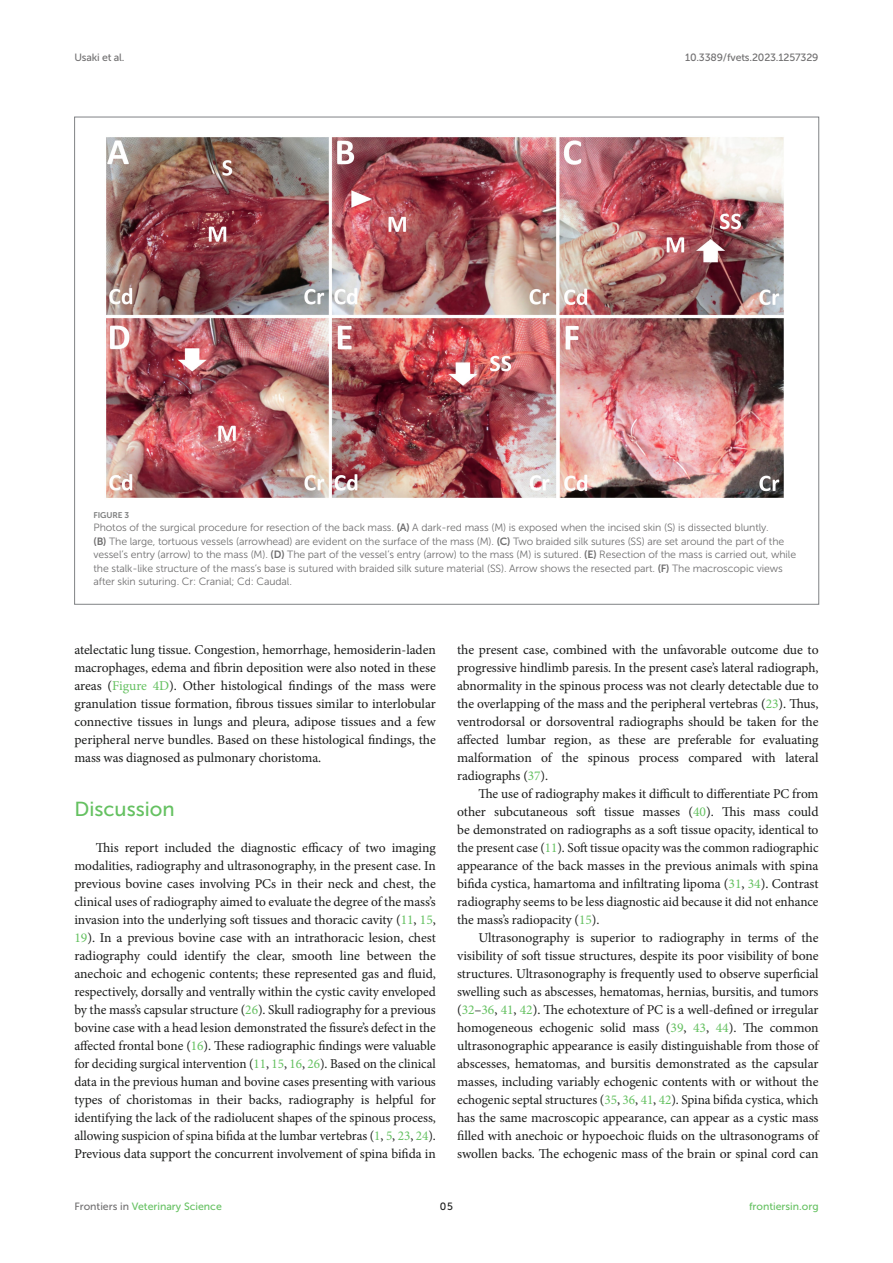
<style>
.page{position:relative;width:893px;height:1263px;background:#fff}
.page>*{position:absolute;margin:0;border:0;box-sizing:border-box;transform-origin:0 0}
.HEAD_1{font:20.25px "Museo Sans 500";color:#65c161}
.TEXT{font:13.5px/18px "Minion Pro";letter-spacing:-.01em;color:#1b1c1b;text-align:justify}
.TEXT_FLUSH{font:13.5px/18px "Minion Pro";letter-spacing:-.01em;color:#1b1c1b;text-align:justify}
.FIG_LEG{font:10.5px/13.5px "Museo Sans 300";letter-spacing:-.01em;color:#706f70}
.t1{font:10.5px "Museo Sans 500";color:#65c161}
.t2{font:10.5px "Museo Sans 500";letter-spacing:-.015em;color:#706f70}
.t3{font:10.5px "Museo Sans 500";color:#1b1c1b}
.FIG_HD{font:8.25px "Museo Sans 700";letter-spacing:-.01em;color:#7e7f7f}
.s1{font-family:"Museo Sans 700"}
.s2{color:#65c161}
.s3{color:#706f70}
</style>
<div class="page">
<img style="left:106px;top:137px;width:678px;height:361px">
<p class="t2" style="left:74px;top:51px;width:51px">Usaki et al.</p>
<p class="t2" style="left:685px;top:51px;width:135px">10.3389/fvets.2023.1257329</p>
<p class="FIG_HD" style="left:94px;top:510px;width:37px">FIGURE 3</p>
<p class="FIG_LEG" style="left:94px;top:521px;width:704px">Photos of the surgical procedure for resection of the back mass. <span class="s1">(A)</span> A dark-red mass (M) is exposed when the incised skin (S) is dissected bluntly.<br><span class="s1">(B)</span> The large, tortuous vessels (arrowhead) are evident on the surface of the mass (M). <span class="s1">(C)</span> Two braided silk sutures (SS) are set around the part of the vessel’s entry (arrow) to the mass (M). <span class="s1">(D)</span> The part of the vessel’s entry (arrow) to the mass (M) is sutured. <span class="s1">(E)</span> Resection of the mass is carried out, while the stalk-like structure of the mass’s base is sutured with braided silk suture material (SS). Arrow shows the resected part. <span class="s1">(F)</span> The macroscopic views after skin suturing. Cr: Cranial; Cd: Caudal.</p>
<p class="TEXT" style="left:74px;top:641px;width:363px">atelectatic lung tissue. Congestion, hemorrhage, hemosiderin-laden macrophages, edema and fibrin deposition were also noted in these areas (<span class="s2">Figure 4D</span>). Other histological findings of the mass were granulation tissue formation, fibrous tissues similar to interlobular connective tissues in lungs and pleura, adipose tissues and a few peripheral nerve bundles. Based on these histological findings, the mass was diagnosed as pulmonary choristoma.</p>
<p class="HEAD_1" style="left:74px;top:798px;width:102px">Discussion</p>
<p class="TEXT_FLUSH" style="left:74px;top:839px;width:363px;text-indent:21px">This report included the diagnostic efficacy of two imaging modalities, radiography and ultrasonography, in the present case. In previous bovine cases involving PCs in their neck and chest, the clinical uses of radiography aimed to evaluate the degree of the mass’s invasion into the underlying soft tissues and thoracic cavity (<span class="s2">11</span>, <span class="s2">15</span>, <span class="s2">19</span>). In a previous bovine case with an intrathoracic lesion, chest radiography could identify the clear, smooth line between the anechoic and echogenic contents; these represented gas and fluid, respectively, dorsally and ventrally within the cystic cavity enveloped by the mass’s capsular structure (<span class="s2">26</span>). Skull radiography for a previous bovine case with a head lesion demonstrated the fissure’s defect in the affected frontal bone (<span class="s2">16</span>). These radiographic findings were valuable for deciding surgical intervention (<span class="s2">11</span>, <span class="s2">15</span>, <span class="s2">16</span>, <span class="s2">26</span>). Based on the clinical data in the previous human and bovine cases presenting with various types of choristomas in their backs, radiography is helpful for identifying the lack of the radiolucent shapes of the spinous process, allowing suspicion of spina bifida at the lumbar vertebras (<span class="s2">1</span>, <span class="s2">5</span>, <span class="s2">23</span>, <span class="s2">24</span>).<br>Previous data support the concurrent involvement of spina bifida in</p>
<p class="TEXT_FLUSH" style="left:457px;top:641px;width:363px">the present case, combined with the unfavorable outcome due to progressive hindlimb paresis. In the present case’s lateral radiograph, abnormality in the spinous process was not clearly detectable due to the overlapping of the mass and the peripheral vertebras (<span class="s2">23</span>). Thus, ventrodorsal or dorsoventral radiographs should be taken for the affected lumbar region, as these are preferable for evaluating malformation of the spinous process compared with lateral radiographs (<span class="s2">37</span>).</p>
<p class="TEXT" style="left:457px;top:785px;width:363px;text-indent:21px">The use of radiography makes it difficult to differentiate PC from other subcutaneous soft tissue masses (<span class="s2">40</span>). This mass could be demonstrated on radiographs as a soft tissue opacity, identical to the present case (<span class="s2">11</span>). Soft tissue opacity was the common radiographic appearance of the back masses in the previous animals with spina bifida cystica, hamartoma and infiltrating lipoma (<span class="s2">31</span>, <span class="s2">34</span>). Contrast radiography seems to be less diagnostic aid because it did not enhance the mass’s radiopacity (<span class="s2">15</span>).</p>
<p class="TEXT" style="left:457px;top:929px;width:363px;text-indent:21px">Ultrasonography is superior to radiography in terms of the visibility of soft tissue structures, despite its poor visibility of bone structures. Ultrasonography is frequently used to observe superficial swelling such as abscesses, hematomas, hernias, bursitis, and tumors (<span class="s2">32</span>–<span class="s2">36</span>, <span class="s2">41</span>, <span class="s2">42</span>). The echotexture of PC is a well-defined or irregular homogeneous echogenic solid mass (<span class="s2">39</span>, <span class="s2">43</span>, <span class="s2">44</span>). The common ultrasonographic appearance is easily distinguishable from those of abscesses, hematomas, and bursitis demonstrated as the capsular masses, including variably echogenic contents with or without the echogenic septal structures (<span class="s2">35</span>, <span class="s2">36</span>, <span class="s2">41</span>, <span class="s2">42</span>). Spina bifida cystica, which has the same macroscopic appearance, can appear as a cystic mass filled with anechoic or hypoechoic fluids on the ultrasonograms of swollen backs. The echogenic mass of the brain or spinal cord can</p>
<p class="t1" style="left:74px;top:1200px;width:149px"><span class="s3">Frontiers in</span> Veterinary Science</p>
<p class="t3" style="left:440px;top:1200px;width:14px">05</p>
<p class="t1" style="left:749px;top:1200px;width:71px">frontiersin.org</p>
</div>
